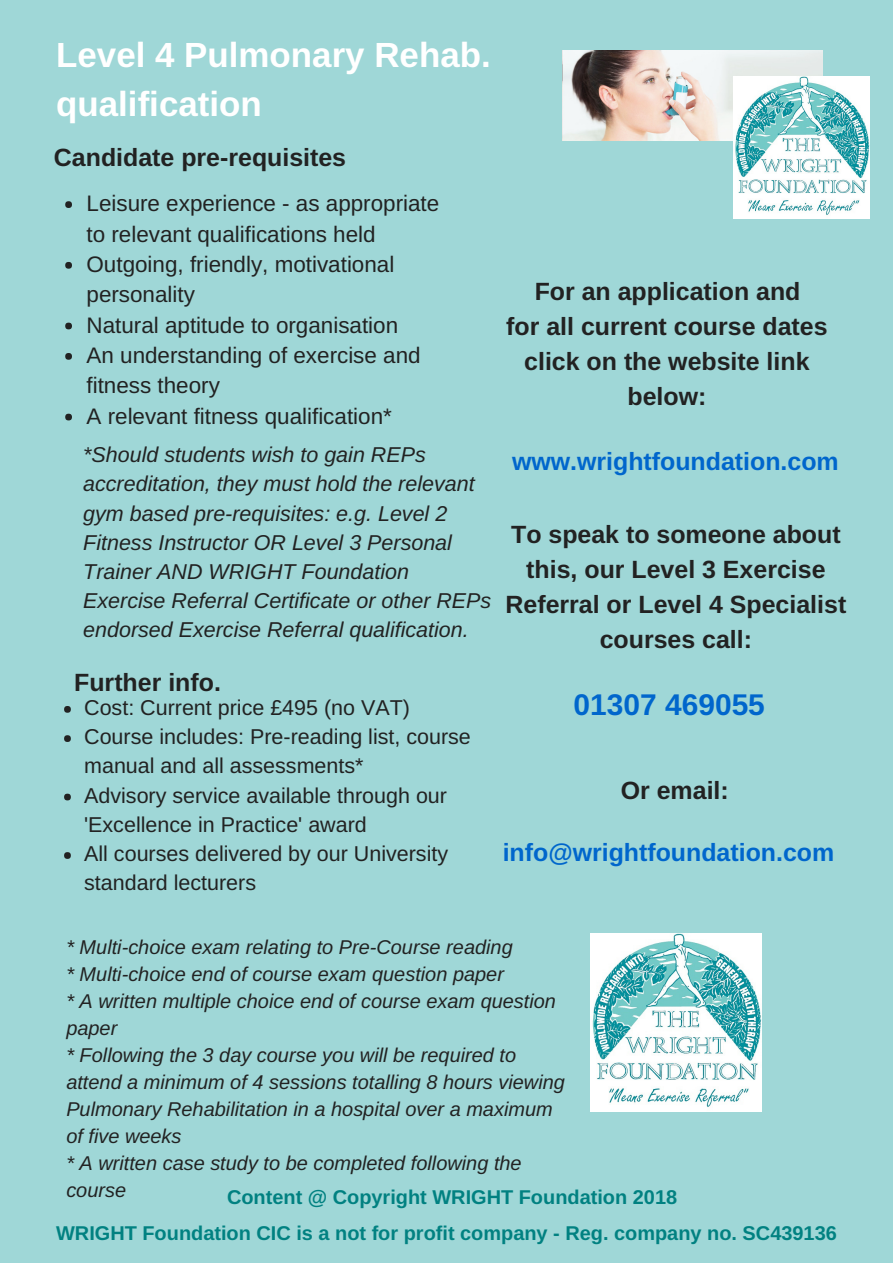
<style>
.page{position:relative;width:893px;height:1263px;background:#fff}
.page>*{position:absolute;margin:0;border:0;box-sizing:border-box;transform-origin:0 0}
.t1{font:700 34.95px/48.3px "Arimo";color:#fff}
.t2{font:700 29.85px "Arimo";color:#06c}
.t3{font:700 24.9px/34.8px "Arimo";color:#222;text-align:center}
.t4{font:700 24.9px "Arimo";color:#06c}
.t5{font:22.5px/30.3px "Arimo";color:#222}
.t6{font:italic 21.45px/29.2px "Arimo";color:#222}
.t7{font:21.45px/29.2px "Arimo";color:#222}
.t8{font:italic 19.95px/27px "Arimo";color:#222}
.t9{font:700 19.95px/36px "Arimo";color:#018181;text-align:center}
</style>
<div class="page">
<div style="left:0;top:0;width:892px;height:1262px;background:#9fd7d7"></div>
<img style="left:590px;top:933px;width:171px;height:179px">
<div style="left:65px;top:201px;width:7px;height:7px;background:#222;border-radius:50%"></div>
<div style="left:65px;top:262px;width:7px;height:7px;background:#222;border-radius:50%"></div>
<div style="left:65px;top:323px;width:7px;height:6px;background:#222;border-radius:50%"></div>
<div style="left:65px;top:353px;width:7px;height:7px;background:#222;border-radius:50%"></div>
<div style="left:65px;top:414px;width:7px;height:6px;background:#222;border-radius:50%"></div>
<div style="left:64px;top:706px;width:7px;height:7px;background:#222;border-radius:50%"></div>
<div style="left:64px;top:735px;width:7px;height:7px;background:#222;border-radius:50%"></div>
<div style="left:64px;top:794px;width:7px;height:6px;background:#222;border-radius:50%"></div>
<div style="left:64px;top:852px;width:7px;height:7px;background:#222;border-radius:50%"></div>
<img style="left:562px;top:51px;width:260px;height:90px">
<img style="left:733px;top:76px;width:136px;height:142px">
<h1 class="t1" style="left:56px;top:31px;width:436px">Level 4 Pulmonary Rehab. qualification</h1>
<p class="t3" style="left:54px;top:140px;width:294px">Candidate pre-requisites</p>
<p class="t5" style="left:86px;top:188px;width:354px">Leisure experience - as appropriate to relevant qualifications held<br>Outgoing, friendly, motivational personality<br>Natural aptitude to organisation<br>An understanding of exercise and fitness theory<br>A relevant fitness qualification*</p>
<p class="t6" style="left:83px;top:440px;width:409px">*Should students wish to gain REPs accreditation, they must hold the relevant gym based pre-requisites: e.g. Level 2<br>Fitness Instructor OR Level 3 Personal Trainer AND WRIGHT Foundation Exercise Referral Certificate or other REPs endorsed Exercise Referral qualification.</p>
<p class="t3" style="left:74px;top:665px;width:148px">Further info.</p>
<p class="t7" style="left:84px;top:693px;width:388px">Cost: Current price £495 (no VAT)<br>Course includes: Pre-reading list, course manual and all assessments*<br>Advisory service available through our 'Excellence in Practice' award<br>All courses delivered by our University standard lecturers</p>
<p class="t3" style="left:506px;top:274px;width:323px">For an application and<br>for all current course dates click on the website link below:</p>
<p class="t4" style="left:512px;top:447px;width:328px">www.wrightfoundation.com</p>
<p class="t3" style="left:505px;top:517px;width:342px">To speak to someone about this, our Level 3 Exercise<br>Referral or Level 4 Specialist courses call:</p>
<h2 class="t2" style="left:573px;top:688px;width:193px">01307 469055</h2>
<p class="t3" style="left:620px;top:773px;width:109px">Or email:</p>
<p class="t4" style="left:502px;top:838px;width:333px">info@wrightfoundation.com</p>
<p class="t8" style="left:66px;top:934px;width:500px">* Multi-choice exam relating to Pre-Course reading<br>* Multi-choice end of course exam question paper<br>* A written multiple choice end of course exam question paper<br>* Following the 3 day course you will be required to attend a minimum of 4 sessions totalling 8 hours viewing Pulmonary Rehabilitation in a hospital over a maximum of five weeks<br>* A written case study to be completed following the course</p>
<p class="t9" style="left:56px;top:1179px;width:782px">Content @ Copyright WRIGHT Foundation 2018<br>WRIGHT Foundation CIC is a not for profit company - Reg. company no. SC439136</p>
</div>
